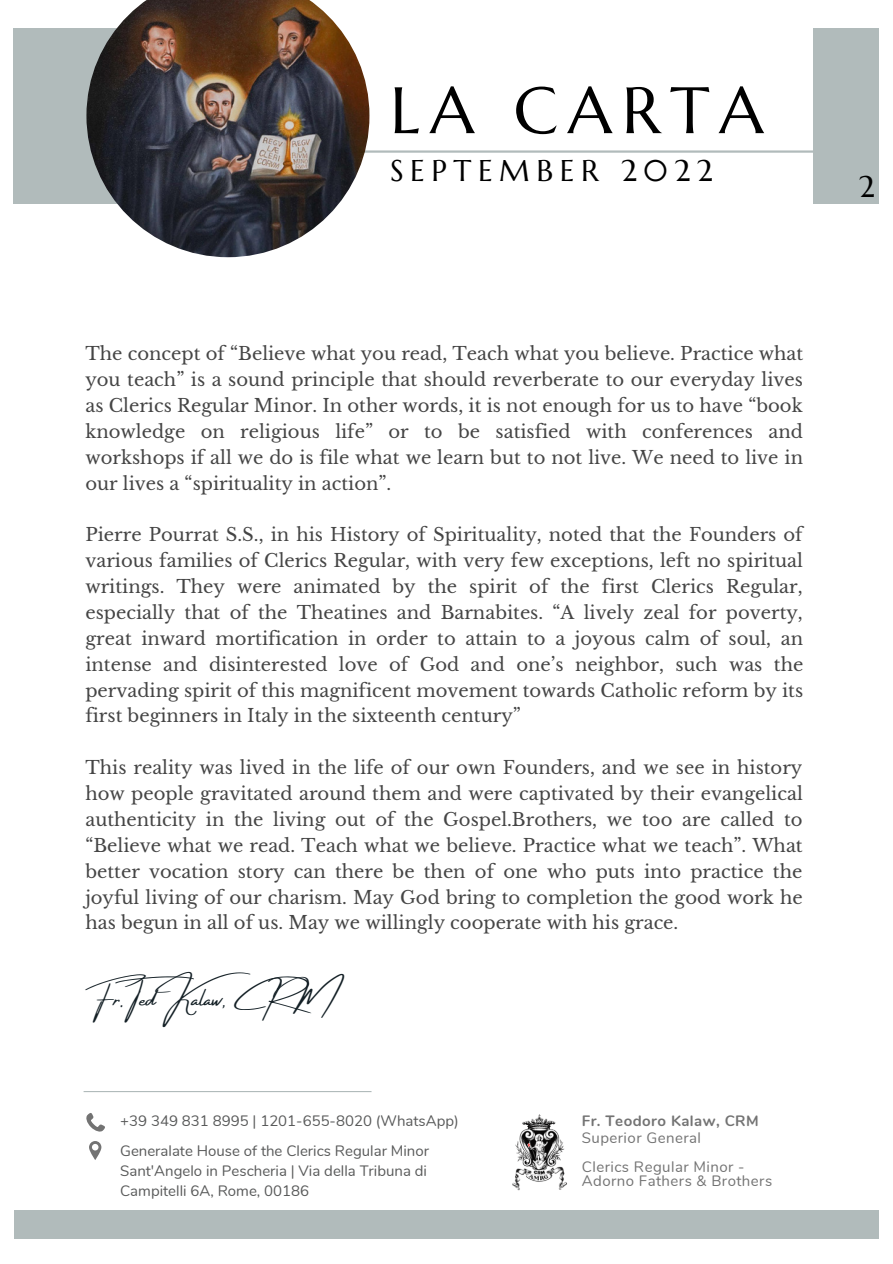
<style>
.page{position:relative;width:893px;height:1264px;background:#fff}
.page>*{position:absolute;margin:0;border:0;box-sizing:border-box;transform-origin:0 0}
.t1{font:65.4px "Marcellus";letter-spacing:.15em;color:#000}
.t2{font:30px "Marcellus";letter-spacing:.22em;color:#000}
.t3{font:24px "Amsterdam Four";letter-spacing:-.02em;color:#131f25}
.t4{font:18px/25.8px "Libre Baskerville";color:#454545;text-align:justify}
.t5{font:15px/29.7px "Nunito";color:#595a5a}
.t6{font:15px/29.2px "Nunito";letter-spacing:.03em;color:#737373}
.t7{font:700 15px "Nunito";letter-spacing:.03em;color:#737373}
</style>
<div class="page">
<div style="left:14px;top:1210px;width:864px;height:28px;background:#b1bbbb"></div>
<div style="left:14px;top:28px;width:202px;height:175px;background:#b1bbbb"></div>
<div style="left:813px;top:28px;width:65px;height:175px;background:#b1bbbb"></div>
<hr style="left:286px;top:150px;width:541px;height:3px;background:#b1bbbb">
<img style="left:86px;top:0;width:283px;height:257px">
<hr style="left:84px;top:1090px;width:287px;height:2px;background:#b1bbbb">
<svg style="left:86px;top:1113px;width:19px;height:19px"></svg>
<svg style="left:89px;top:1141px;width:12px;height:19px"></svg>
<img style="left:512px;top:1114px;width:55px;height:77px">
<h1 class="t1" style="left:390px;top:69px;width:375px">LA CARTA</h1>
<h2 class="t2" style="left:390px;top:152px;width:324px">SEPTEMBER 2022</h2>
<h2 class="t2" style="left:858px;top:167px;width:17px">2</h2>
<p class="t4" style="left:85px;top:341px;width:719px">The concept of “Believe what you read, Teach what you believe. Practice what you teach” is a sound principle that should reverberate to our everyday lives as Clerics Regular Minor. In other words, it is not enough for us to have “book knowledge on religious life” or to be satisfied with conferences and workshops if all we do is file what we learn but to not live. We need to live in our lives a “spirituality in action”.</p>
<p class="t4" style="left:85px;top:522px;width:719px">Pierre Pourrat S.S., in his History of Spirituality, noted that the Founders of various families of Clerics Regular, with very few exceptions, left no spiritual writings. They were animated by the spirit of the first Clerics Regular, especially that of the Theatines and Barnabites. “A lively zeal for poverty, great inward mortification in order to attain to a joyous calm of soul, an intense and disinterested love of God and one’s neighbor, such was the pervading spirit of this magnificent movement towards Catholic reform by its first beginners in Italy in the sixteenth century”</p>
<p class="t4" style="left:85px;top:755px;width:718px">This reality was lived in the life of our own Founders, and we see in history how people gravitated around them and were captivated by their evangelical authenticity in the living out of the Gospel.Brothers, we too are called to “Believe what we read. Teach what we believe. Practice what we teach”. What better vocation story can there be then of one who puts into practice the joyful living of our charism. May God bring to completion the good work he has begun in all of us. May we willingly cooperate with his grace.</p>
<h3 class="t3" style="left:85px;top:985px;width:279px">Fr. Ted Kalaw, CRM</h3>
<p class="t5" style="left:120px;top:1106px;width:340px">+39 349 831 8995 | 1201-655-8020 (WhatsApp)<br>Generalate House of the Clerics Regular Minor</p>
<p class="t5" style="left:120px;top:1160px;width:308px;line-height:20.2px">Sant'Angelo in Pescheria | Via della Tribuna di<br>Campitelli 6A, Rome, 00186</p>
<p class="t7" style="left:581px;top:1110px;width:178px">Fr. Teodoro Kalaw, CRM</p>
<p class="t6" style="left:581px;top:1122px;width:164px">Superior General<br>Clerics Regular Minor -</p>
<p class="t6" style="left:581px;top:1166px;width:192px">Adorno Fathers &amp; Brothers</p>
</div>
